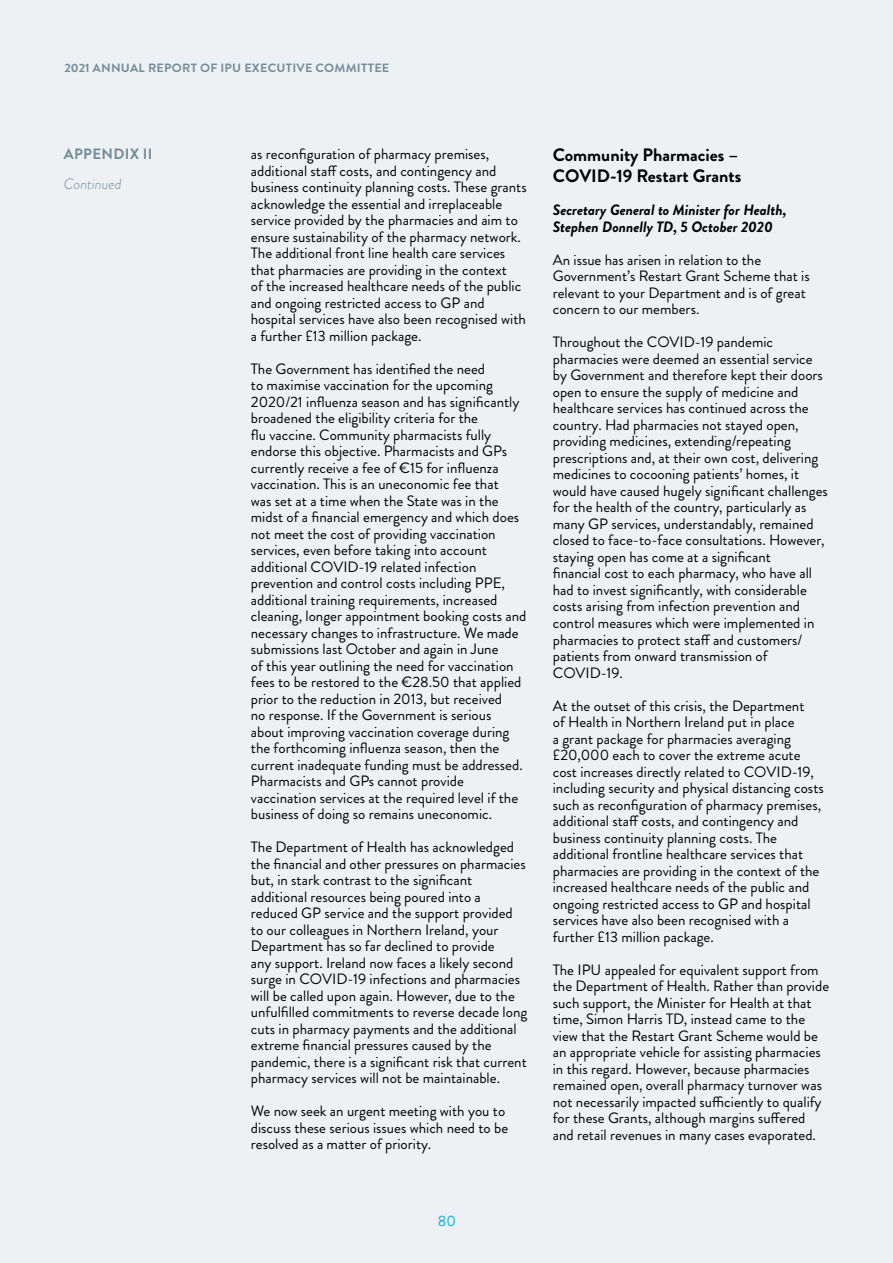
<style>
.page{position:relative;width:893px;height:1263px;background:#edf1f4}
.page>*{position:absolute;margin:0;border:0;box-sizing:border-box;transform-origin:0 0}
.main_body{font:700 18px/21px "Brandon Grotesque";color:#000}
.main_body-2{font:15px/16.5px "Brandon Grotesque";color:#000}
.main_body-3{font:italic 700 15px/16.5px "Brandon Grotesque";color:#000}
.t1{font:700 15px "Brandon Grotesque";letter-spacing:.02em;color:#748d99}
.t2{font:italic 300 15px "Brandon Grotesque";color:#748d99}
.t3{font:15px "Brandon Grotesque";color:#00ace9}
.t4{font:700 12px "Brandon Grotesque";letter-spacing:.02em;color:#748d99;scale:1.04 1}
</style>
<div class="page">
<p class="t4" style="left:64px;top:60px;width:314px">2021 ANNUAL REPORT OF IPU EXECUTIVE COMMITTEE</p>
<p class="t1" style="left:64px;top:144px;width:90px">APPENDIX II</p>
<p class="t2" style="left:64px;top:174px;width:59px">Continued</p>
<p class="main_body-2" style="left:251px;top:146px;width:277px">as reconfiguration of pharmacy premises, additional staff costs, and contingency and business continuity planning costs. These grants acknowledge the essential and irreplaceable service provided by the pharmacies and aim to ensure sustainability of the pharmacy network.<br>The additional front line health care services that pharmacies are providing in the context<br>of the increased healthcare needs of the public and ongoing restricted access to GP and hospital services have also been recognised with a further £13 million package.</p>
<p class="main_body-2" style="left:251px;top:361px;width:277px">The Government has identified the need<br>to maximise vaccination for the upcoming 2020/21 influenza season and has significantly broadened the eligibility criteria for the<br>flu vaccine. Community pharmacists fully endorse this objective. Pharmacists and GPs currently receive a fee of €15 for influenza vaccination. This is an uneconomic fee that<br>was set at a time when the State was in the midst of a financial emergency and which does not meet the cost of providing vaccination services, even before taking into account additional COVID-19 related infection prevention and control costs including PPE, additional training requirements, increased cleaning, longer appointment booking costs and necessary changes to infrastructure. We made submissions last October and again in June<br>of this year outlining the need for vaccination fees to be restored to the €28.50 that applied prior to the reduction in 2013, but received<br>no response. If the Government is serious about improving vaccination coverage during the forthcoming influenza season, then the current inadequate funding must be addressed.<br>Pharmacists and GPs cannot provide vaccination services at the required level if the business of doing so remains uneconomic.</p>
<p class="main_body-2" style="left:251px;top:839px;width:278px">The Department of Health has acknowledged the financial and other pressures on pharmacies but, in stark contrast to the significant additional resources being poured into a reduced GP service and the support provided to our colleagues in Northern Ireland, your Department has so far declined to provide<br>any support. Ireland now faces a likely second surge in COVID-19 infections and pharmacies will be called upon again. However, due to the unfulfilled commitments to reverse decade long cuts in pharmacy payments and the additional extreme financial pressures caused by the pandemic, there is a significant risk that current pharmacy services will not be maintainable.</p>
<p class="main_body-2" style="left:251px;top:1103px;width:259px">We now seek an urgent meeting with you to discuss these serious issues which need to be resolved as a matter of priority.</p>
<p class="t3" style="left:438px;top:1210px;width:20px">80</p>
<p class="main_body" style="left:553px;top:145px;width:190px">Community Pharmacies –<br>COVID-19 Restart Grants</p>
<p class="main_body-3" style="left:553px;top:202px;width:235px">Secretary General to Minister for Health,<br>Stephen Donnelly TD, 5 October 2020</p>
<p class="main_body-2" style="left:553px;top:252px;width:258px">An issue has arisen in relation to the Government’s Restart Grant Scheme that is relevant to your Department and is of great concern to our members.</p>
<p class="main_body-2" style="left:553px;top:334px;width:277px">Throughout the COVID-19 pandemic pharmacies were deemed an essential service by Government and therefore kept their doors open to ensure the supply of medicine and healthcare services has continued across the country. Had pharmacies not stayed open, providing medicines, extending/repeating prescriptions and, at their own cost, delivering medicines to cocooning patients’ homes, it would have caused hugely significant challenges for the health of the country, particularly as many GP services, understandably, remained closed to face-to-face consultations. However, staying open has come at a significant<br>financial cost to each pharmacy, who have all had to invest significantly, with considerable costs arising from infection prevention and control measures which were implemented in pharmacies to protect staff and customers/ patients from onward transmission of COVID-19.</p>
<p class="main_body-2" style="left:553px;top:697px;width:272px">At the outset of this crisis, the Department<br>of Health in Northern Ireland put in place<br>a grant package for pharmacies averaging £20,000 each to cover the extreme acute cost increases directly related to COVID-19, including security and physical distancing costs such as reconfiguration of pharmacy premises, additional staff costs, and contingency and business continuity planning costs. The additional frontline healthcare services that pharmacies are providing in the context of the increased healthcare needs of the public and ongoing restricted access to GP and hospital services have also been recognised with a further £13 million package.</p>
<p class="main_body-2" style="left:553px;top:961px;width:278px">The IPU appealed for equivalent support from the Department of Health. Rather than provide such support, the Minister for Health at that time, Simon Harris TD, instead came to the view that the Restart Grant Scheme would be an appropriate vehicle for assisting pharmacies in this regard. However, because pharmacies remained open, overall pharmacy turnover was not necessarily impacted sufficiently to qualify for these Grants, although margins suffered and retail revenues in many cases evaporated.</p>
</div>
